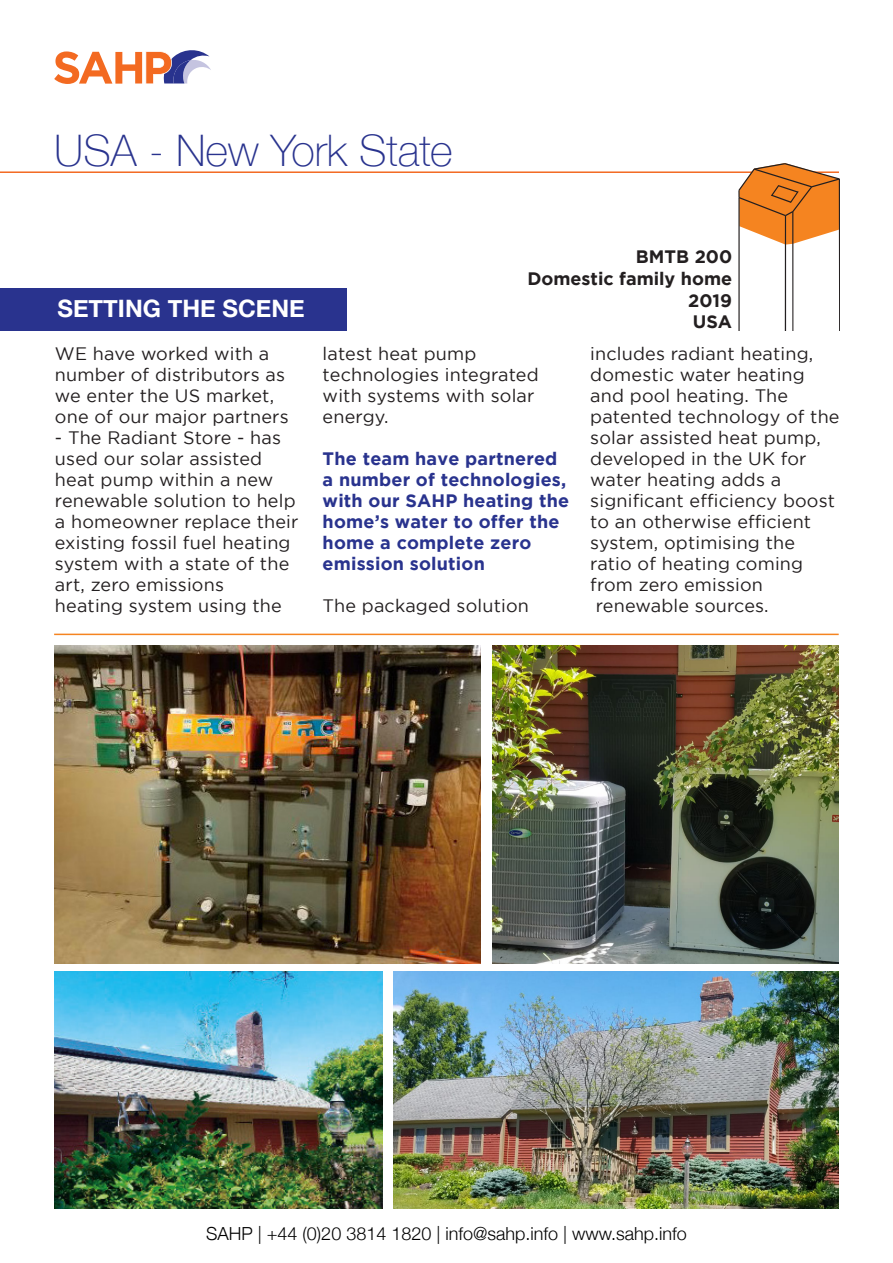
<style>
.page{position:relative;width:893px;height:1263px;background:#fff}
.page>*{position:absolute;margin:0;border:0;box-sizing:border-box;transform-origin:0 0}
.t1{font:100 43.5px "Helvetica Neue";color:#29338e}
.t2{font:700 24px "Helvetica Neue";color:#fff}
.t3{font:18px/21px "Gotham";letter-spacing:.01em;color:#231f20}
.t4{font:700 18px/21px "Gotham";letter-spacing:.01em;color:#29338e}
.t5{font:300 18px "Helvetica Neue";color:#000}
.t6{font:700 18px "Gotham";color:#231f20}
</style>
<div class="page">
<hr style="left:0;top:171px;width:839px;height:2px;background:#f36a21">
<svg style="left:54px;top:50px;width:157px;height:34px"></svg>
<svg style="left:738px;top:163px;width:102px;height:168px"></svg>
<hr style="left:54px;top:634px;width:785px;height:1px;background:#f58420">
<div style="left:0;top:288px;width:346px;height:43px;background:#29338e"></div>
<img style="left:55px;top:972px;width:328px;height:236px">
<img style="left:493px;top:645px;width:346px;height:318px">
<img style="left:394px;top:972px;width:445px;height:236px">
<img style="left:54px;top:645px;width:426px;height:318px">
<h1 class="t1" style="left:54px;top:118px;width:400px">USA - New York State</h1>
<p class="t2" style="left:58px;top:289px;width:249px">SETTING THE SCENE</p>
<p class="t3" style="left:55px;top:343px;width:216px">WE have worked with a</p>
<p class="t3" style="left:55px;top:364px;width:235px">number of distributors as we enter the US market, one of our major partners</p>
<p class="t3" style="left:55px;top:427px;width:245px">- The Radiant Store - has used our solar assisted heat pump within a new renewable solution to help a homeowner replace their existing fossil fuel heating system with a state of the art, zero emissions<br>heating system using the</p>
<p class="t6" style="left:636px;top:247px;width:98px">BMTB 200</p>
<p class="t6" style="left:527px;top:268px;width:206px">Domestic family home</p>
<p class="t6" style="left:688px;top:290px;width:45px">2019</p>
<p class="t6" style="left:693px;top:311px;width:41px">USA</p>
<p class="t3" style="left:323px;top:343px;width:217px">latest heat pump technologies integrated with systems with solar energy.</p>
<p class="t4" style="left:323px;top:447px;width:248px">The team have partnered a number of technologies, with our SAHP heating the home’s water to offer the home a complete zero emission solution</p>
<p class="t3" style="left:323px;top:595px;width:208px">The packaged solution</p>
<p class="t3" style="left:590px;top:343px;width:224px">includes radiant heating,</p>
<p class="t3" style="left:590px;top:364px;width:216px">domestic water heating</p>
<p class="t3" style="left:590px;top:385px;width:199px">and pool heating. The</p>
<p class="t3" style="left:590px;top:406px;width:251px">patented technology of the</p>
<p class="t3" style="left:590px;top:427px;width:232px">solar assisted heat pump,</p>
<p class="t3" style="left:590px;top:448px;width:218px">developed in the UK for</p>
<p class="t3" style="left:590px;top:469px;width:192px">water heating adds a</p>
<p class="t3" style="left:590px;top:490px;width:246px">significant efficiency boost</p>
<p class="t3" style="left:590px;top:511px;width:222px">to an otherwise efficient</p>
<p class="t3" style="left:590px;top:532px;width:206px">system, optimising the</p>
<p class="t3" style="left:590px;top:553px;width:214px">ratio of heating coming</p>
<p class="t3" style="left:590px;top:574px;width:174px">from zero emission</p>
<p class="t3" style="left:596px;top:595px;width:174px">renewable sources.</p>
<p class="t5" style="left:206px;top:1219px;width:482px">SAHP | +44 (0)20 3814 1820 | info@sahp.info | www.sahp.info</p>
</div>
